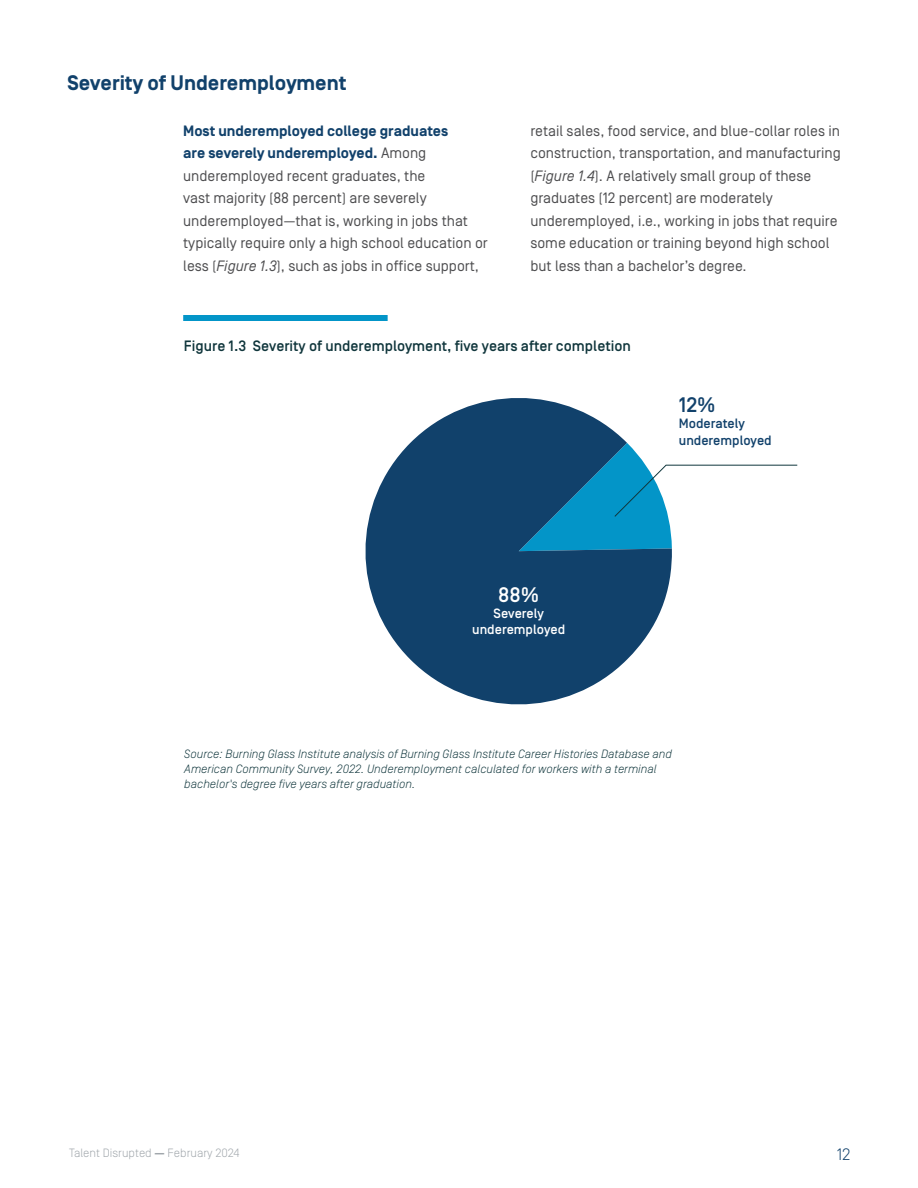
<style>
.page{position:relative;width:918px;height:1188px;background:#fff}
.page>*{position:absolute;margin:0;border:0;box-sizing:border-box;transform-origin:0 0}
.t1{font:700 21px "Simplon Norm";color:#11416b}
.t2{font:500 21px "Simplon Norm";color:#fff}
.t3{font:500 21px "Simplon Norm";color:#11416b}
.t4{font:300 16.5px "Simplon Norm";color:#11416b}
.t5{font:15px/22.5px "Simplon Norm";color:#4d4d4f}
.t6{font:500 15px "Simplon Norm";color:#10363c}
.t7{font:500 13.5px/16.2px "Simplon Norm";color:#11416b}
.t8{font:500 13.5px/16.2px "Simplon Norm";color:#fff;text-align:center}
.t9{font:italic 300 12px/15px "Simplon Norm";color:#10363c}
.t10{font:300 12px "Simplon Norm";color:#a1a7ac}
.s1{font-weight:700;color:#11416b}
.s2{font-style:italic}
.s3{font-weight:700}
</style>
<div class="page">
<svg style="left:365px;top:398px;width:307px;height:307px;fill:#11416b"></svg>
<svg style="left:519px;top:443px;width:279px;height:108px"></svg>
<div style="left:183px;top:315px;width:205px;height:6px;background:#0395c8"></div>
<h1 class="t1" style="left:68px;top:72px;width:281px">Severity of Underemployment</h1>
<p class="t5" style="left:183px;top:120px;width:306px"><span class="s1">Most underemployed college graduates<br>are severely underemployed.</span> Among underemployed recent graduates, the<br>vast majority (88 percent) are severely underemployed—that is, working in jobs that typically require only a high school education or less (<span class="s2">Figure 1.3</span>), such as jobs in office support,</p>
<p class="t5" style="left:530px;top:120px;width:312px">retail sales, food service, and blue-collar roles in construction, transportation, and manufacturing (<span class="s2">Figure 1.4</span>). A relatively small group of these graduates (12 percent) are moderately underemployed, i.e., working in jobs that require some education or training beyond high school but less than a bachelor’s degree.</p>
<p class="t6" style="left:184px;top:338px;width:449px">Figure 1.3 Severity of underemployment, five years after completion</p>
<h1 class="t3" style="left:679px;top:394px;width:38px">12%</h1>
<p class="t7" style="left:679px;top:416px;width:94px">Moderately underemployed</p>
<h1 class="t2" style="left:498px;top:583px;width:42px">88%</h1>
<p class="t8" style="left:472px;top:606px;width:94px">Severely underemployed</p>
<p class="t9" style="left:184px;top:747px;width:489px">Source: Burning Glass Institute analysis of Burning Glass Institute Career Histories Database and<br>American Community Survey, 2022. Underemployment calculated for workers with a terminal bachelor's degree five years after graduation.</p>
<p class="t10" style="left:69px;top:1147px;width:172px">Talent Disrupted <span class="s3">—</span> February 2024</p>
<p class="t4" style="left:837px;top:1146px;width:15px">12</p>
</div>
